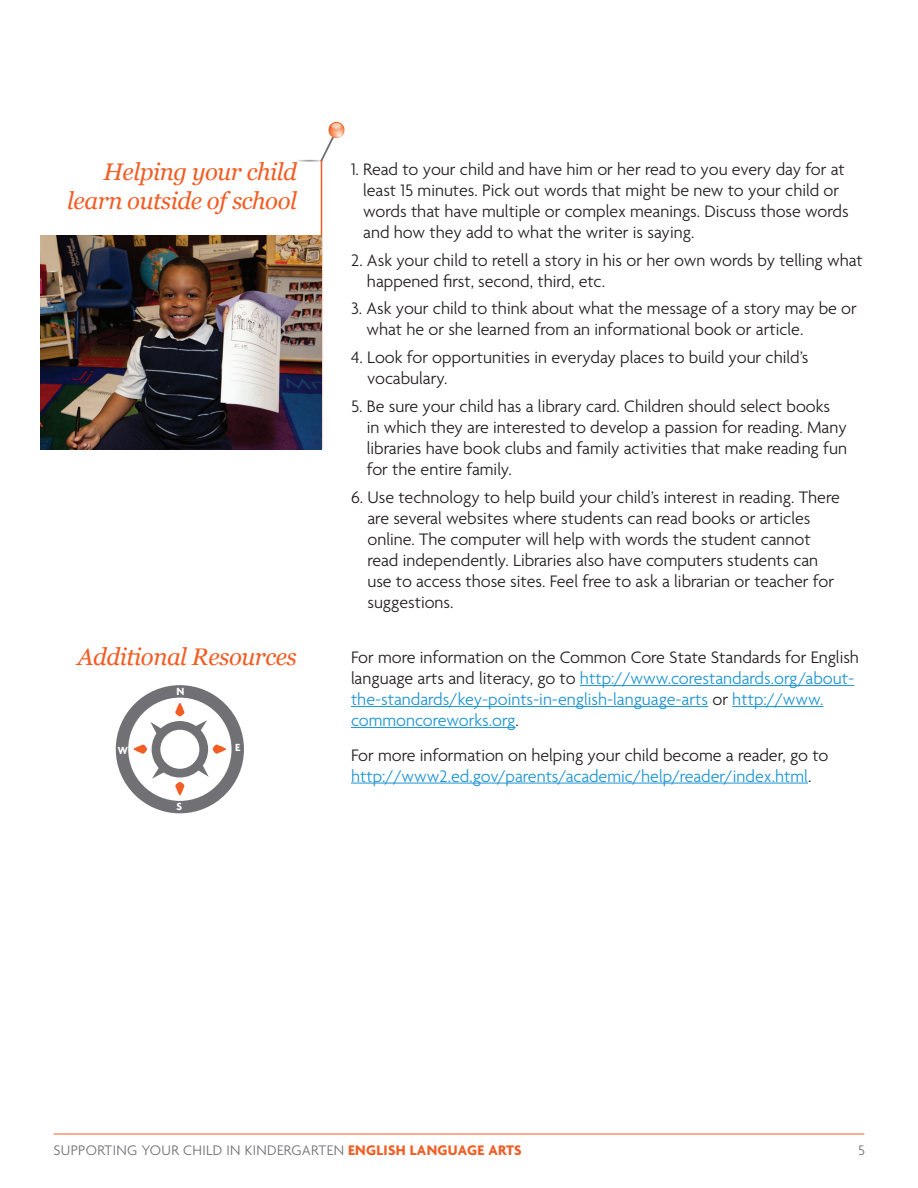
<style>
.page{position:relative;width:918px;height:1188px;background:#fff}
.page>*{position:absolute;margin:0;border:0;box-sizing:border-box;transform-origin:0 0}
.Call_Out{font:italic 24px/28.8px "Georgia";letter-spacing:-.02em;color:#f25d24;text-align:right}
.Bullet_Copy{font:300 18px/21px "Agenda";color:#231f20}
.Body_Copy{font:300 18px/21px "Agenda";color:#1c94d2}
.t1{font:300 15px "Agenda";letter-spacing:.02em;color:#717074}
.t2{font:700 11.25px "Agenda";color:#fff}
.s1{color:#231f20}
.s2{font-weight:700;color:#f25d24}
</style>
<div class="page">
<img style="left:297px;top:121px;width:48px;height:56px">
<hr style="left:580px;top:685px;width:274px;height:1px;background:#1c94d2">
<hr style="left:351px;top:706px;width:357px;height:1px;background:#1c94d2">
<hr style="left:732px;top:706px;width:91px;height:1px;background:#1c94d2">
<hr style="left:351px;top:727px;width:165px;height:1px;background:#1c94d2">
<hr style="left:351px;top:783px;width:457px;height:1px;background:#1c94d2">
<hr style="left:321px;top:161px;width:1px;height:288px;background:#f25d24">
<img style="left:41px;top:235px;width:280px;height:214px">
<hr style="left:54px;top:1134px;width:810px;height:1px;background:#f25d24">
<svg style="left:122px;top:691px;width:116px;height:116px"></svg>
<div style="left:116px;top:685px;width:128px;height:128px;border:12px solid #717074;border-radius:50%"></div>
<div style="left:156px;top:725px;width:48px;height:48px;background:#fff;border-radius:50%"></div>
<div style="left:152px;top:721px;width:56px;height:56px;border:9px solid #717074;border-radius:50%"></div>
<svg style="left:175px;top:703px;width:9px;height:13px"></svg>
<svg style="left:175px;top:782px;width:9px;height:13px"></svg>
<svg style="left:213px;top:745px;width:13px;height:9px"></svg>
<svg style="left:134px;top:745px;width:13px;height:9px"></svg>
<svg style="left:192px;top:720px;width:15px;height:14px"></svg>
<svg style="left:152px;top:765px;width:15px;height:14px"></svg>
<svg style="left:195px;top:762px;width:14px;height:15px"></svg>
<svg style="left:150px;top:722px;width:14px;height:15px"></svg>
<p class="Call_Out" style="left:67px;top:158px;width:231px">Helping your child learn outside of school</p>
<p class="Call_Out" style="left:78px;top:642px;width:221px">Additional Resources</p>
<p class="t2" style="left:176px;top:685px;width:9px">N</p>
<p class="t2" style="left:118px;top:743px;width:12px">W</p>
<p class="t2" style="left:235px;top:741px;width:7px">E</p>
<p class="t2" style="left:176px;top:800px;width:7px">S</p>
<p class="Bullet_Copy" style="left:363px;top:160px;width:487px;text-indent:-12px">1. Read to your child and have him or her read to you every day for at least 15 minutes. Pick out words that might be new to your child or words that have multiple or complex meanings. Discuss those words and how they add to what the writer is saying.</p>
<p class="Bullet_Copy" style="left:367px;top:250px;width:497px;text-indent:-16px">2. Ask your child to retell a story in his or her own words by telling what happened first, second, third, etc.</p>
<p class="Bullet_Copy" style="left:366px;top:299px;width:492px;text-indent:-15px">3. Ask your child to think about what the message of a story may be or what he or she learned from an informational book or article.</p>
<p class="Bullet_Copy" style="left:367px;top:348px;width:443px;text-indent:-16px">4. Look for opportunities in everyday places to build your child’s vocabulary.</p>
<p class="Bullet_Copy" style="left:367px;top:397px;width:482px;text-indent:-16px">5. Be sure your child has a library card. Children should select books in which they are interested to develop a passion for reading. Many libraries have book clubs and family activities that make reading fun for the entire family.</p>
<p class="Bullet_Copy" style="left:367px;top:487px;width:474px;text-indent:-16px">6. Use technology to help build your child’s interest in reading. There are several websites where students can read books or articles online. The computer will help with words the student cannot read independently. Libraries also have computers students can use to access those sites. Feel free to ask a librarian or teacher for suggestions.</p>
<p class="Body_Copy" style="left:351px;top:648px;width:510px"><span class="s1">For more information on the Common Core State Standards for English language arts and literacy, go to</span> http://www.corestandards.org/about&shy;the-standards/key-points-in-english-language-arts <span class="s1">or</span> http://www. commoncoreworks.org<span class="s1">.</span></p>
<p class="Body_Copy" style="left:351px;top:745px;width:479px"><span class="s1">For more information on helping your child become a reader, go to </span>http://www2.ed.gov/parents/academic/help/reader/index.html<span class="s1">.</span></p>
<p class="t1" style="left:54px;top:1142px;width:470px">SUPPORTING YOUR CHILD IN KINDERGARTEN <span class="s2">ENGLISH LANGUAGE ARTS</span></p>
<p class="t1" style="left:858px;top:1142px;width:8px">5</p>
</div>
